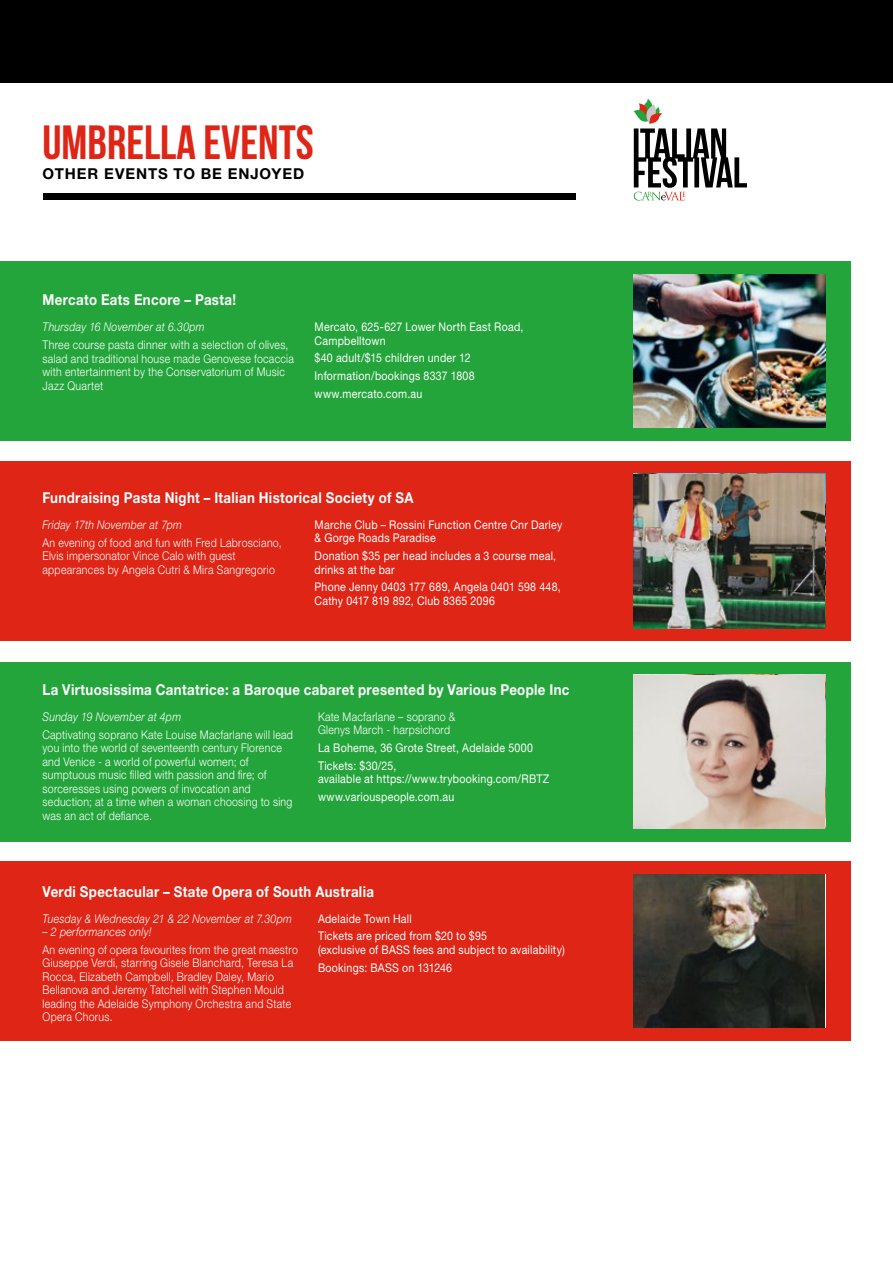
<style>
.page{position:relative;width:893px;height:1263px;background:#fff}
.page>*{position:absolute;margin:0;border:0;box-sizing:border-box;transform-origin:0 0}
.t1{font:700 48px "Bebas Neue";color:#de2516}
.t2{font:700 15px "Helvetica Neue";letter-spacing:.025em;color:#fff;scale:.88 1}
.t3{font:700 15px "Helvetica Neue";letter-spacing:.065em;color:#000}
.t4{font:300 12px/13.5px "Helvetica Neue";letter-spacing:.025em;color:#fff;scale:.88 1}
.t5{font:12px/17.7px "Helvetica Neue";letter-spacing:.025em;color:#fff;scale:.88 1}
.t6{font:italic 300 12px "Helvetica Neue";letter-spacing:.02em;color:#fff;scale:.88 1}
</style>
<div class="page">
<div style="left:0;top:261px;width:850px;height:180px;background:#24a53b"></div>
<div style="left:0;top:461px;width:850px;height:179px;background:#de2516"></div>
<div style="left:0;top:0;width:893px;height:83px;background:#000"></div>
<div style="left:43px;top:194px;width:532px;height:6px;background:#000"></div>
<div style="left:0;top:662px;width:850px;height:180px;background:#24a53b"></div>
<div style="left:0;top:861px;width:850px;height:180px;background:#de2516"></div>
<svg style="left:634px;top:99px;width:113px;height:102px"></svg>
<img style="left:633px;top:675px;width:192px;height:154px">
<img style="left:633px;top:474px;width:192px;height:154px">
<img style="left:633px;top:874px;width:192px;height:154px">
<img style="left:634px;top:274px;width:191px;height:154px">
<h1 class="t1" style="left:43px;top:116px;width:273px">UMBRELLA EVENTS</h1>
<p class="t3" style="left:43px;top:164px;width:263px">OTHER EVENTS TO BE ENJOYED</p>
<p class="t2" style="left:43px;top:290px;width:221px">Mercato Eats Encore – Pasta!</p>
<p class="t6" style="left:43px;top:320px;width:186px">Thursday 16 November at 6.30pm</p>
<p class="t4" style="left:43px;top:338px;width:287px">Three course pasta dinner with a selection of olives, salad and traditional house made Genovese focaccia with entertainment by the Conservatorium of Music Jazz Quartet</p>
<p class="t5" style="left:315px;top:320px;width:239px;line-height:13.5px">Mercato, 625-627 Lower North East Road,<br>Campbelltown</p>
<p class="t5" style="left:315px;top:349px;width:183px">$40 adult/$15 children under 12<br>Information/bookings 8337 1808 www.mercato.com.au</p>
<p class="t2" style="left:43px;top:488px;width:423px">Fundraising Pasta Night – Italian Historical Society of SA</p>
<p class="t6" style="left:43px;top:517px;width:160px">Friday 17th November at 7pm</p>
<p class="t4" style="left:43px;top:535px;width:273px">An evening of food and fun with Fred Labrosciano,<br>Elvis impersonator Vince Calo with guest appearances by Angela Cutri &amp; Mira Sangregorio</p>
<p class="t5" style="left:315px;top:518px;width:283px;line-height:13.5px">Marche Club – Rossini Function Centre Cnr Darley &amp; Gorge Roads Paradise</p>
<p class="t5" style="left:315px;top:549px;width:276px;line-height:13.5px">Donation $35 per head includes a 3 course meal, drinks at the bar</p>
<p class="t5" style="left:315px;top:580px;width:281px;line-height:13.5px">Phone Jenny 0403 177 689, Angela 0401 598 448,<br>Cathy 0417 819 892, Club 8365 2096</p>
<p class="t2" style="left:43px;top:680px;width:600px">La Virtuosissima Cantatrice: a Baroque cabaret presented by Various People Inc</p>
<p class="t6" style="left:43px;top:709px;width:159px">Sunday 19 November at 4pm</p>
<p class="t4" style="left:43px;top:727px;width:286px">Captivating soprano Kate Louise Macfarlane will lead you into the world of seventeenth century Florence and Venice - a world of powerful women; of sumptuous music filled with passion and fire; of sorceresses using powers of invocation and seduction; at a time when a woman choosing to sing was an act of defiance.</p>
<p class="t4" style="left:318px;top:710px;width:158px">Kate Macfarlane – soprano &amp;<br>Glenys March - harpsichord</p>
<p class="t5" style="left:318px;top:739px;width:246px">La Boheme, 36 Grote Street, Adelaide 5000<br>Tickets: $30/25,</p>
<p class="t5" style="left:318px;top:770px;width:264px">available at https://www.trybooking.com/RBTZ www.variouspeople.com.au</p>
<p class="t2" style="left:43px;top:882px;width:378px">Verdi Spectacular – State Opera of South Australia</p>
<p class="t6" style="left:43px;top:911px;width:285px">Tuesday &amp; Wednesday 21 &amp; 22 November at 7.30pm</p>
<p class="t6" style="left:43px;top:925px;width:125px">– 2 performances only!</p>
<p class="t4" style="left:43px;top:942px;width:292px">An evening of opera favourites from the great maestro Giuseppe Verdi, starring Gisele Blanchard, Teresa La Rocca, Elizabeth Campbell, Bradley Daley, Mario Bellanova and Jeremy Tatchell with Stephen Mould leading the Adelaide Symphony Orchestra and State Opera Chorus.</p>
<p class="t5" style="left:318px;top:909px;width:194px">Adelaide Town Hall<br>Tickets are priced from $20 to $95</p>
<p class="t5" style="left:318px;top:940px;width:282px">(exclusive of BASS fees and subject to availability)<br>Bookings: BASS on 131246</p>
</div>
